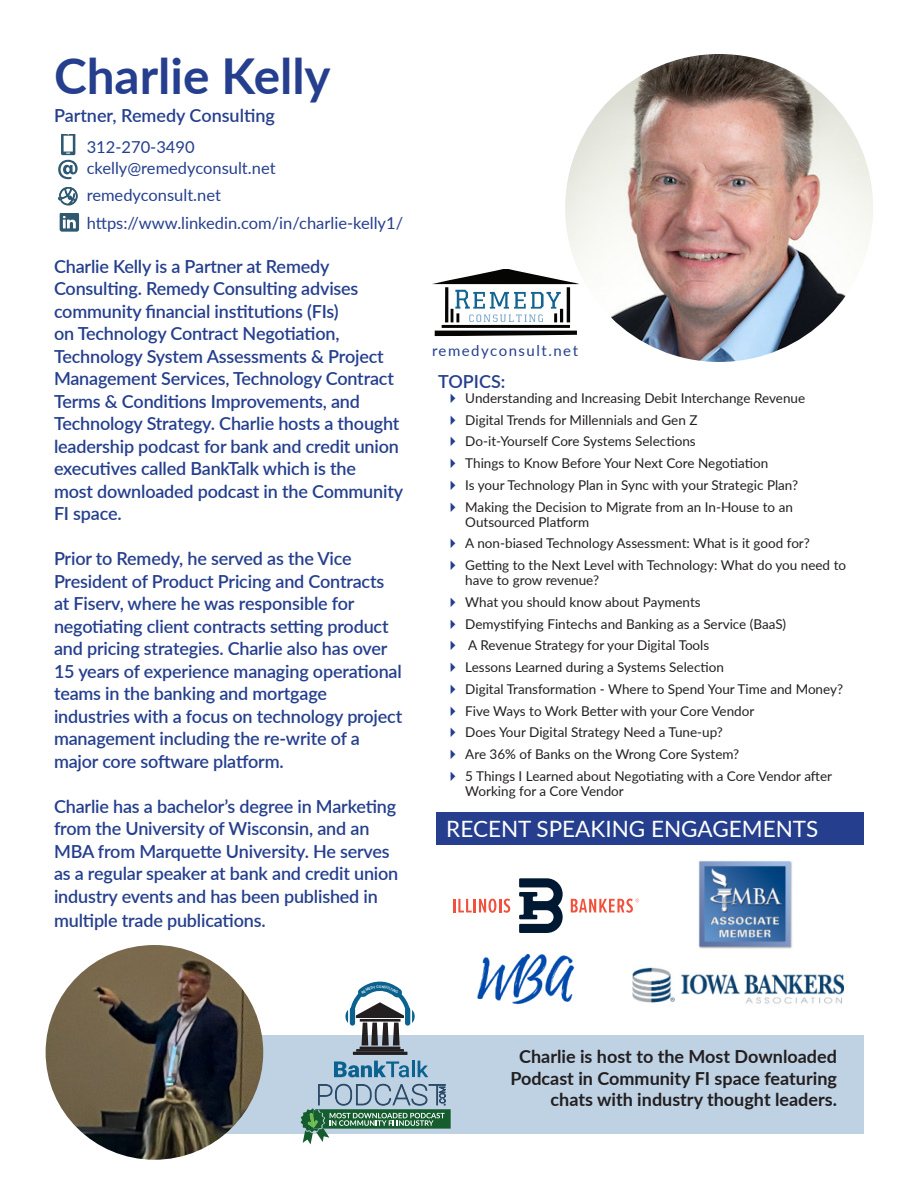
<style>
.page{position:relative;width:918px;height:1188px;background:#fff}
.page>*{position:absolute;margin:0;border:0;box-sizing:border-box;transform-origin:0 0}
.t1{font:700 49.5px "Lato";color:#253f8e}
.t2{font:22.5px "Lato";color:#fff}
.t3{font:600 18px/22.5px "Lato";letter-spacing:-.01em;color:#253f8e}
.t4{font:700 18px/21.6px "Lato";color:#231f20;text-align:right}
.t5{font:16.5px/21px "Lato";color:#253f8e}
.t6{font:15px "Lato";letter-spacing:.1em;color:#253f8e}
.t7{font:13.5px/15px "Lato";color:#231f20}
</style>
<div class="page">
<svg style="left:60px;top:213px;width:19px;height:19px"></svg>
<svg style="left:58px;top:188px;width:20px;height:17px"></svg>
<img style="left:565px;top:54px;width:308px;height:308px;border-radius:154px">
<svg style="left:58px;top:134px;width:20px;height:45px"></svg>
<svg style="left:433px;top:268px;width:147px;height:16px"></svg>
<div style="left:435px;top:331px;width:142px;height:5px;background:#050504"></div>
<hr style="left:442px;top:325px;width:128px;height:3px;background:#050504">
<hr style="left:567px;top:287px;width:3px;height:35px;background:#050504">
<hr style="left:445px;top:287px;width:3px;height:35px;background:#050504">
<svg style="left:451px;top:290px;width:112px;height:32px"></svg>
<div style="left:193px;top:1036px;width:671px;height:98px;background:#bed2e4"></div>
<svg style="left:334px;top:1061px;width:75px;height:16px"></svg>
<hr style="left:412px;top:1061px;width:3px;height:16px;background:#0b628f">
<svg style="left:418px;top:1061px;width:10px;height:16px"></svg>
<hr style="left:360px;top:1047px;width:40px;height:2px;background:#231f20">
<hr style="left:356px;top:1049px;width:48px;height:3px;background:#231f20">
<hr style="left:353px;top:1052px;width:54px;height:3px;background:#231f20">
<svg style="left:301px;top:1084px;width:150px;height:60px"></svg>
<img style="left:46px;top:945px;width:217px;height:215px">
<svg style="left:519px;top:878px;width:44px;height:55px"></svg>
<svg style="left:453px;top:899px;width:57px;height:14px"></svg>
<svg style="left:571px;top:899px;width:68px;height:14px"></svg>
<img style="left:632px;top:967px;width:212px;height:37px">
<img style="left:477px;top:953px;width:98px;height:52px">
<img style="left:698px;top:860px;width:94px;height:89px">
<div style="left:437px;top:812px;width:427px;height:33px;background:#253f8e"></div>
<svg style="left:345px;top:981px;width:70px;height:64px"></svg>
<p class="t1" style="left:54px;top:39px;width:278px">Charlie Kelly</p>
<p class="t3" style="left:54px;top:104px;width:222px">Partner, Remedy Consulting</p>
<p class="t5" style="left:87px;top:135px;width:190px">312-270-3490 ckelly@remedyconsult.net</p>
<p class="t5" style="left:87px;top:184px;width:136px">remedyconsult.net</p>
<p class="t5" style="left:87px;top:212px;width:318px">https://www.linkedin.com/in/charlie-kelly1/</p>
<p class="t3" style="left:54px;top:254px;width:351px">Charlie Kelly is a Partner at Remedy Consulting. Remedy Consulting advises community financial institutions (FIs)<br>on Technology Contract Negotiation, Technology System Assessments &amp; Project Management Services, Technology Contract Terms &amp; Conditions Improvements, and Technology Strategy. Charlie hosts a thought leadership podcast for bank and credit union executives called BankTalk which is the<br>most downloaded podcast in the Community FI space.</p>
<p class="t3" style="left:54px;top:547px;width:350px">Prior to Remedy, he served as the Vice President of Product Pricing and Contracts at Fiserv, where he was responsible for negotiating client contracts setting product and pricing strategies. Charlie also has over 15 years of experience managing operational teams in the banking and mortgage industries with a focus on technology project management including the re-write of a major core software platform.</p>
<p class="t3" style="left:54px;top:794px;width:346px">Charlie has a bachelor’s degree in Marketing from the University of Wisconsin, and an MBA from Marquette University. He serves as a regular speaker at bank and credit union industry events and has been published in multiple trade publications.</p>
<p class="t6" style="left:432px;top:340px;width:148px">remedyconsult.net</p>
<p class="t3" style="left:438px;top:369px;width:69px">TOPICS:</p>
<p class="t7" style="left:465px;top:390px;width:341px">Understanding and Increasing Debit Interchange Revenue</p>
<p class="t7" style="left:465px;top:412px;width:234px">Digital Trends for Millennials and Gen Z</p>
<p class="t7" style="left:465px;top:434px;width:232px">Do-it-Yourself Core Systems Selections</p>
<p class="t7" style="left:465px;top:455px;width:304px">Things to Know Before Your Next Core Negotiation</p>
<p class="t7" style="left:465px;top:477px;width:334px">Is your Technology Plan in Sync with your Strategic Plan?</p>
<p class="t7" style="left:465px;top:499px;width:329px">Making the Decision to Migrate from an In-House to an<br>Outsourced Platform</p>
<p class="t7" style="left:465px;top:536px;width:346px">A non-biased Technology Assessment: What is it good for?</p>
<p class="t7" style="left:465px;top:557px;width:382px">Getting to the Next Level with Technology: What do you need to have to grow revenue?</p>
<p class="t7" style="left:465px;top:594px;width:237px">What you should know about Payments</p>
<p class="t7" style="left:465px;top:616px;width:322px">Demystifying Fintechs and Banking as a Service (BaaS)</p>
<p class="t7" style="left:468px;top:638px;width:243px">A Revenue Strategy for your Digital Tools</p>
<p class="t7" style="left:465px;top:659px;width:260px">Lessons Learned during a Systems Selection</p>
<p class="t7" style="left:465px;top:681px;width:379px">Digital Transformation - Where to Spend Your Time and Money?</p>
<p class="t7" style="left:465px;top:703px;width:291px">Five Ways to Work Better with your Core Vendor</p>
<p class="t7" style="left:465px;top:725px;width:259px">Does Your Digital Strategy Need a Tune-up?</p>
<p class="t7" style="left:465px;top:746px;width:276px">Are 36% of Banks on the Wrong Core System?</p>
<p class="t7" style="left:465px;top:768px;width:368px">5 Things I Learned about Negotiating with a Core Vendor after<br>Working for a Core Vendor</p>
<p class="t2" style="left:446px;top:812px;width:374px">RECENT SPEAKING ENGAGEMENTS</p>
<p class="t4" style="left:510px;top:1045px;width:328px">Charlie is host to the Most Downloaded<br>Podcast in Community FI space featuring chats with industry thought leaders.</p>
</div>
